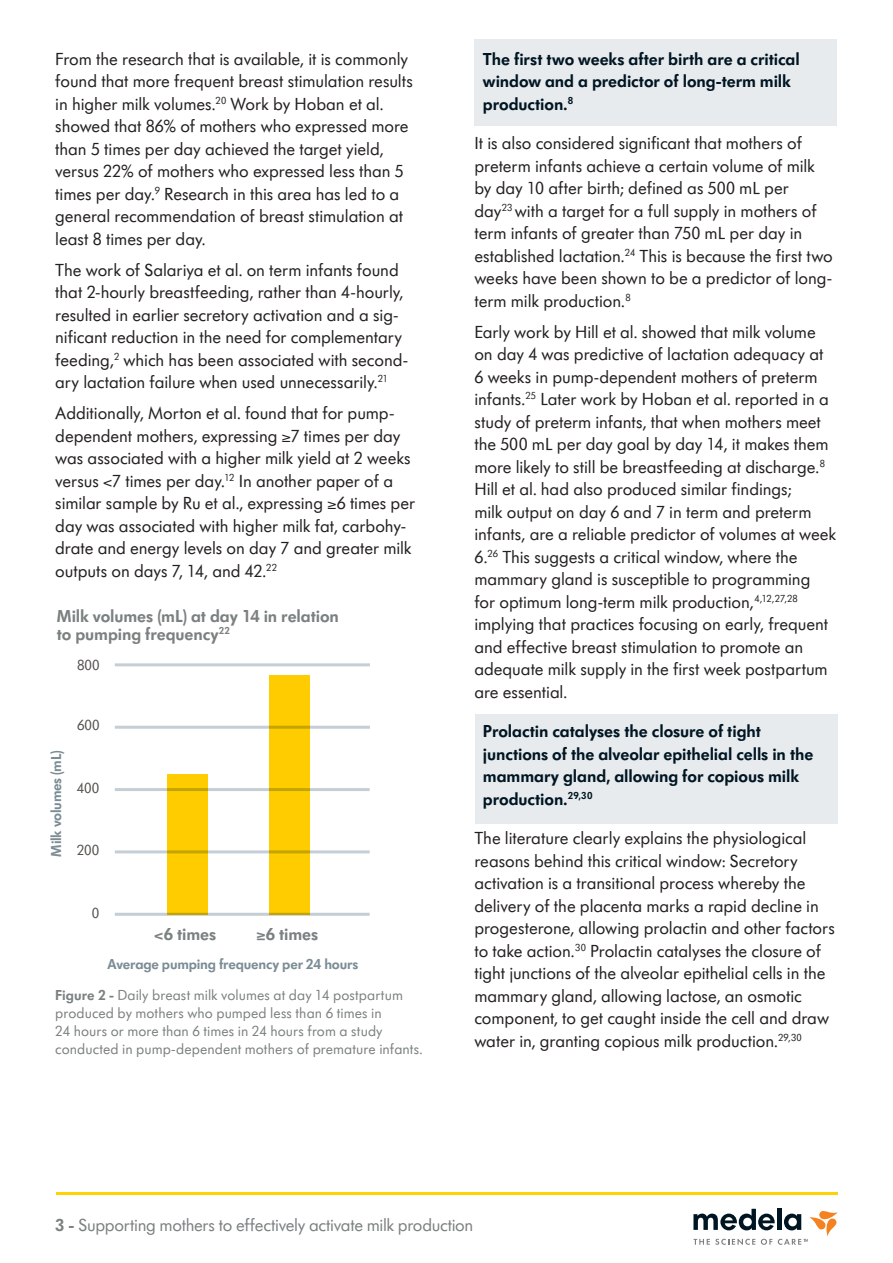
<style>
.page{position:relative;width:893px;height:1263px;background:#fff}
.page>*{position:absolute;margin:0;border:0;box-sizing:border-box;transform-origin:0 0}
.main_body{font:18px/22.5px "Futura SB Medela";letter-spacing:-.005em;color:#231f20}
.Black_highlight_for{font:600 18px/22.5px "Futura SB Medela";letter-spacing:-.005em;color:#001522}
.graph_gret{font:600 18px/18px "Futura SB Medela";letter-spacing:-.005em;color:#7b8080}
.t1{font:18px "Futura SB Medela";letter-spacing:-.02em;color:#7b8080}
.graph_gret-2{font:15px/18px "Futura SB Medela";letter-spacing:.005em;color:#7b8080}
.t2{font:600 15px "Futura SB Medela";letter-spacing:-.01em;color:#7b8c95}
.t3{font:15px "Futura SB Medela";letter-spacing:.005em;color:#534f4c}
.s1{font-weight:600}
</style>
<div class="page">
<hr style="left:56px;top:1192px;width:782px;height:3px;background:#fed304">
<svg style="left:693px;top:1209px;width:145px;height:36px"></svg>
<div style="left:475px;top:714px;width:363px;height:109px;background:#e7ebee"></div>
<div style="left:474px;top:39px;width:363px;height:87px;background:#e7ebee"></div>
<div style="left:167px;top:774px;width:40px;height:141px;background:#fc0"></div>
<div style="left:270px;top:675px;width:40px;height:240px;background:#fc0"></div>
<hr style="left:115px;top:788px;width:255px;height:3px;background:#c4ced4">
<hr style="left:115px;top:850px;width:255px;height:3px;background:#c4ced4">
<hr style="left:115px;top:913px;width:255px;height:3px;background:#c4ced4">
<hr style="left:115px;top:726px;width:255px;height:3px;background:#c4ced4">
<hr style="left:115px;top:663px;width:255px;height:3px;background:#c4ced4">
<p class="main_body" style="left:55px;top:47px;width:359px">From the research that is available, it is commonly found that more frequent breast stimulation results in higher milk volumes.<sup>20</sup> Work by Hoban et al. showed that 86% of mothers who expressed more than 5 times per day achieved the target yield, versus 22% of mothers who expressed less than 5 times per day.<sup>9</sup> Research in this area has led to a general recommendation of breast stimulation at least 8 times per day.</p>
<p class="main_body" style="left:55px;top:258px;width:354px">The work of Salariya et al. on term infants found that 2-hourly breastfeeding, rather than 4-hourly, resulted in earlier secretory activation and a sig&shy;nificant reduction in the need for complementary feeding,<sup>2</sup> which has been associated with second&shy;ary lactation failure when used unnecessarily.<sup>21</sup></p>
<p class="main_body" style="left:55px;top:402px;width:361px">Additionally, Morton et al. found that for pump&shy;dependent mothers, expressing ≥7 times per day was associated with a higher milk yield at 2 weeks versus &lt;7 times per day.<sup>12</sup> In another paper of a similar sample by Ru et al., expressing ≥6 times per day was associated with higher milk fat, carbohy&shy;drate and energy levels on day 7 and greater milk outputs on days 7, 14, and 42.<sup>22</sup></p>
<p class="graph_gret" style="left:57px;top:607px;width:284px">Milk volumes (mL) at day 14 in relation to pumping frequency<sup>22</sup></p>
<p class="t3" style="left:77px;top:656px;width:24px">800</p>
<p class="t2" style="left:47px;top:857px;width:108px;rotate:-90deg">Milk volumes (mL)</p>
<p class="t3" style="left:77px;top:717px;width:24px">600</p>
<p class="t3" style="left:77px;top:779px;width:24px">400</p>
<p class="t3" style="left:77px;top:842px;width:24px">200</p>
<p class="t3" style="left:92px;top:904px;width:9px">0</p>
<p class="graph_gret" style="left:154px;top:925px;width:64px">&lt;6 times</p>
<p class="graph_gret" style="left:256px;top:925px;width:64px">≥6 times</p>
<p class="t2" style="left:108px;top:955px;width:252px">Average pumping frequency per 24 hours</p>
<p class="graph_gret-2" style="left:55px;top:986px;width:369px"><span class="s1">Figure 2 -</span> Daily breast milk volumes at day 14 postpartum produced by mothers who pumped less than 6 times in<br>24 hours or more than 6 times in 24 hours from a study conducted in pump-dependent mothers of premature infants.</p>
<p class="Black_highlight_for" style="left:483px;top:47px;width:318px">The first two weeks after birth are a critical window and a predictor of long-term milk production.<sup>8</sup></p>
<p class="main_body" style="left:474px;top:132px;width:360px">It is also considered significant that mothers of preterm infants achieve a certain volume of milk by day 10 after birth; defined as 500 mL per<br>day<sup>23</sup> with a target for a full supply in mothers of term infants of greater than 750 mL per day in established lactation.<sup>24</sup> This is because the first two weeks have been shown to be a predictor of long&shy;term milk production.<sup>8</sup></p>
<p class="main_body" style="left:474px;top:320px;width:363px">Early work by Hill et al. showed that milk volume on day 4 was predictive of lactation adequacy at 6 weeks in pump-dependent mothers of preterm infants.<sup>25</sup> Later work by Hoban et al. reported in a study of preterm infants, that when mothers meet the 500 mL per day goal by day 14, it makes them more likely to still be breastfeeding at discharge.<sup>8<br></sup>Hill et al. had also produced similar findings;<br>milk output on day 6 and 7 in term and preterm infants, are a reliable predictor of volumes at week 6.<sup>26</sup> This suggests a critical window, where the mammary gland is susceptible to programming<br>for optimum long-term milk production,<sup>4,12,27,28 </sup>implying that practices focusing on early, frequent and effective breast stimulation to promote an adequate milk supply in the first week postpartum are essential.</p>
<p class="Black_highlight_for" style="left:483px;top:720px;width:332px">Prolactin catalyses the closure of tight junctions of the alveolar epithelial cells in the mammary gland, allowing for copious milk production.<sup>29,30</sup></p>
<p class="main_body" style="left:474px;top:827px;width:362px">The literature clearly explains the physiological reasons behind this critical window: Secretory activation is a transitional process whereby the delivery of the placenta marks a rapid decline in progesterone, allowing prolactin and other factors to take action.<sup>30</sup> Prolactin catalyses the closure of tight junctions of the alveolar epithelial cells in the mammary gland, allowing lactose, an osmotic component, to get caught inside the cell and draw water in, granting copious milk production.<sup>29,30</sup></p>
<p class="t1" style="left:55px;top:1214px;width:420px"><span class="s1">3 -</span> Supporting mothers to effectively activate milk production</p>
</div>
